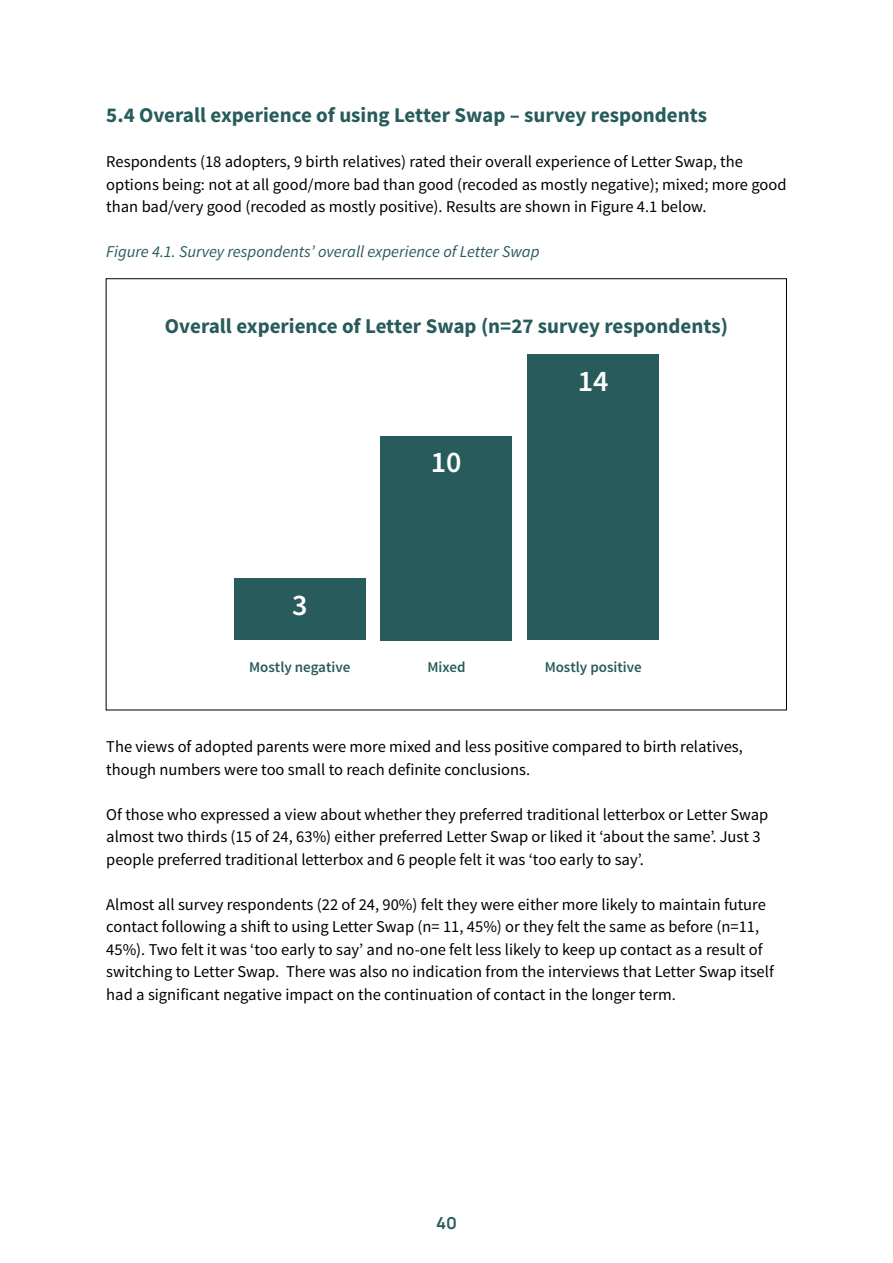
<style>
.page{position:relative;width:893px;height:1263px;background:#fff}
.page>*{position:absolute;margin:0;border:0;box-sizing:border-box;transform-origin:0 0}
.t1{font:600 30px "Source Sans Pro";color:#fff}
.t2{font:700 21px "Source Sans Pro";color:#285b5c}
.t3{font:16.5px/22.5px "Source Sans Pro";color:#000}
.t4{font:italic 16.5px "Source Sans Pro";color:#285b5c}
.t5{font:200 16.5px "Manrope";color:#285b5c}
.t6{font:600 15px "Source Sans Pro";color:#285b5c}
</style>
<div class="page">
<div style="left:527px;top:354px;width:132px;height:286px;background:#285b5c"></div>
<div style="left:380px;top:436px;width:132px;height:204px;background:#285b5c"></div>
<div style="left:234px;top:579px;width:132px;height:61px;background:#285b5c"></div>
<p class="t2" style="left:106px;top:102px;width:602px">5.4 Overall experience of using Letter Swap – survey respondents</p>
<p class="t3" style="left:106px;top:151px;width:682px">Respondents (18 adopters, 9 birth relatives) rated their overall experience of Letter Swap, the options being: not at all good/more bad than good (recoded as mostly negative); mixed; more good than bad/very good (recoded as mostly positive). Results are shown in Figure 4.1 below.</p>
<p class="t4" style="left:106px;top:241px;width:435px">Figure 4.1. Survey respondents’ overall experience of Letter Swap</p>
<p class="t2" style="left:165px;top:312px;width:565px">Overall experience of Letter Swap (n=27 survey respondents)</p>
<h1 class="t1" style="left:292px;top:586px;width:17px">3</h1>
<h1 class="t1" style="left:431px;top:443px;width:32px">10</h1>
<h1 class="t1" style="left:578px;top:362px;width:32px">14</h1>
<p class="t6" style="left:249px;top:657px;width:103px">Mostly negative</p>
<p class="t6" style="left:427px;top:657px;width:40px">Mixed</p>
<p class="t6" style="left:545px;top:657px;width:99px">Mostly positive</p>
<p class="t3" style="left:106px;top:736px;width:638px">The views of adopted parents were more mixed and less positive compared to birth relatives, though numbers were too small to reach definite conclusions.</p>
<p class="t3" style="left:106px;top:803px;width:664px">Of those who expressed a view about whether they preferred traditional letterbox or Letter Swap almost two thirds (15 of 24, 63%) either preferred Letter Swap or liked it ‘about the same’. Just 3 people preferred traditional letterbox and 6 people felt it was ‘too early to say’.</p>
<p class="t3" style="left:106px;top:893px;width:669px">Almost all survey respondents (22 of 24, 90%) felt they were either more likely to maintain future contact following a shift to using Letter Swap (n= 11, 45%) or they felt the same as before (n=11, 45%). Two felt it was ‘too early to say’ and no-one felt less likely to keep up contact as a result of switching to Letter Swap. There was also no indication from the interviews that Letter Swap itself had a significant negative impact on the continuation of contact in the longer term.</p>
<p class="t5" style="left:436px;top:1211px;width:22px">40</p>
</div>
